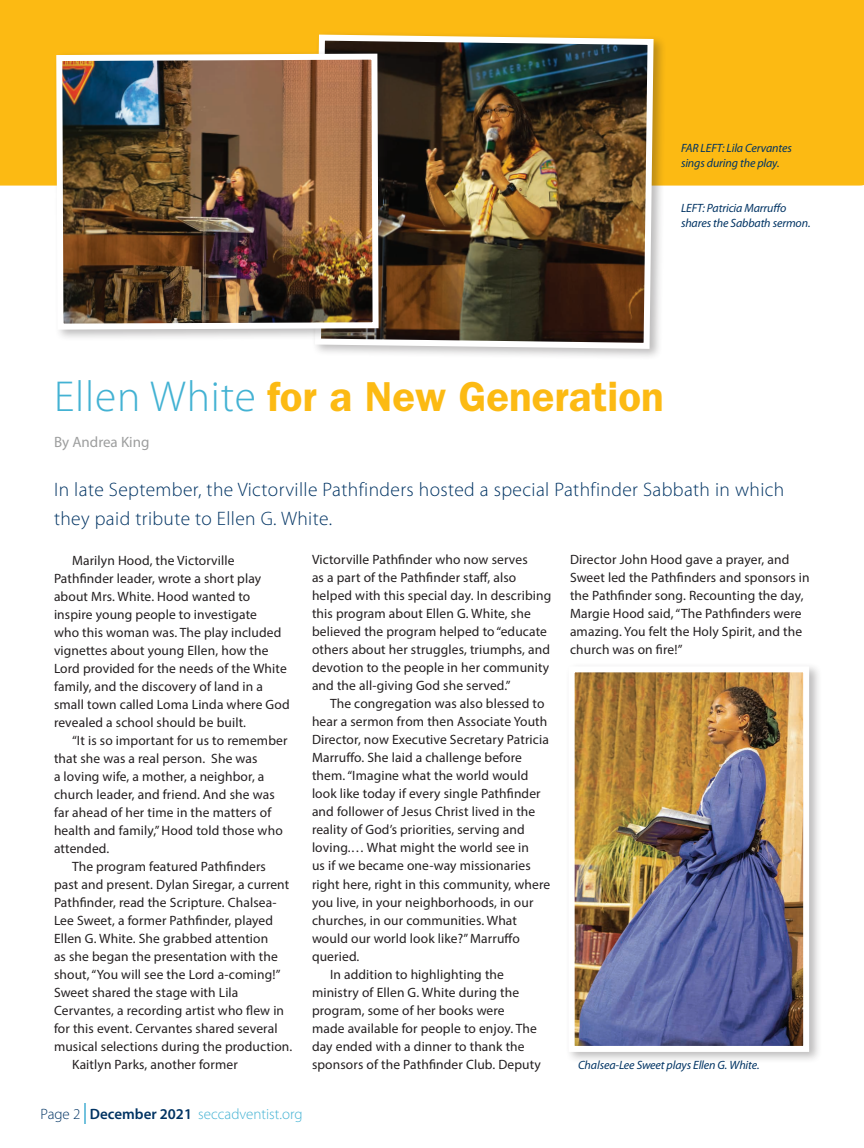
<style>
.page{position:relative;width:864px;height:1148px;background:#fff}
.page>*{position:absolute;margin:0;border:0;box-sizing:border-box;transform-origin:0 0}
.t1{font:600 42px "Franklin Gothic";color:#fcba13}
.t2{font:300 19.5px/28.5px "Myriad Pro";letter-spacing:.02em;color:#003363}
.t3{font:300 15px "Myriad Pro";color:#43b2d3}
.t4{font:15px "Myriad Pro";color:#9d9e9e}
.t5{font:13.5px/18px "Myriad Pro";letter-spacing:.01em;color:#231f20}
.t6{font:italic 12px/15px "Myriad Pro";letter-spacing:-.01em;color:#003363}
.s1{font-family:"Myriad Pro";font-weight:300;font-size:43.5px;color:#43b2d3}
.s2{color:#003363}
.s3{font-size:30px;color:#fff}
.s4{font-weight:600;color:#003363}
</style>
<div class="page">
<div style="left:0;top:0;width:864px;height:185px;background:#fcba13"></div>
<div style="left:565px;top:661px;width:257px;height:402px;background:#231f20;opacity:.3"></div>
<img style="left:576px;top:673px;width:226px;height:371px">
<div style="left:569px;top:666px;width:240px;height:385px;border:6px solid #fff"></div>
<div style="left:312px;top:30px;width:354px;height:330px;background:#231f20;opacity:.3"></div>
<img style="left:312px;top:32px;width:345px;height:320px">
<div style="left:53px;top:49px;width:339px;height:292px;background:#231f20;opacity:.3"></div>
<img style="left:53px;top:51px;width:329px;height:282px">
<p class="t6" style="left:681px;top:140px;width:112px">FAR LEFT: Lila Cervantes sings during the play.</p>
<p class="t6" style="left:681px;top:200px;width:131px">LEFT: Patricia Marruffo shares the Sabbath sermon.</p>
<h1 class="t1" style="left:54px;top:371px;width:611px"><span class="s1">Ellen White</span> for a New Generation</h1>
<p class="t4" style="left:54px;top:432px;width:97px">By Andrea King</p>
<h2 class="t2" style="left:54px;top:475px;width:732px">In late September, the Victorville Pathfinders hosted a special Pathfinder Sabbath in which they paid tribute to Ellen G. White.</h2>
<p class="t5" style="left:312px;top:550px;width:241px">Victorville Pathfinder who now serves<br>as a part of the Pathfinder staff, also helped with this special day. In describing this program about Ellen G. White, she believed the program helped to “educate others about her struggles, triumphs, and devotion to the people in her community and the all-giving God she served.”</p>
<p class="t5" style="left:330px;top:694px;width:216px">The congregation was also blessed to</p>
<p class="t5" style="left:312px;top:712px;width:237px">hear a sermon from then Associate Youth</p>
<p class="t5" style="left:312px;top:730px;width:238px">Director, now Executive Secretary Patricia</p>
<p class="t5" style="left:312px;top:748px;width:211px">Marruffo. She laid a challenge before</p>
<p class="t5" style="left:312px;top:766px;width:218px">them. “Imagine what the world would</p>
<p class="t5" style="left:312px;top:784px;width:230px">look like today if every single Pathfinder</p>
<p class="t5" style="left:312px;top:802px;width:225px">and follower of Jesus Christ lived in the</p>
<p class="t5" style="left:312px;top:820px;width:214px">reality of God’s priorities, serving and</p>
<p class="t5" style="left:312px;top:838px;width:219px">loving.… What might the world see in</p>
<p class="t5" style="left:312px;top:856px;width:220px">us if we became one-way missionaries</p>
<p class="t5" style="left:312px;top:874px;width:240px">right here, right in this community, where</p>
<p class="t5" style="left:312px;top:892px;width:223px">you live, in your neighborhoods, in our</p>
<p class="t5" style="left:312px;top:910px;width:207px">churches, in our communities. What</p>
<p class="t5" style="left:312px;top:928px;width:209px">would our world look like?” Marruffo</p>
<p class="t5" style="left:312px;top:946px;width:49px">queried.</p>
<p class="t5" style="left:330px;top:964px;width:175px">In addition to highlighting the</p>
<p class="t5" style="left:312px;top:982px;width:209px">ministry of Ellen G. White during the</p>
<p class="t5" style="left:312px;top:1000px;width:194px">program, some of her books were</p>
<p class="t5" style="left:312px;top:1018px;width:226px">made available for people to enjoy. The</p>
<p class="t5" style="left:312px;top:1036px;width:214px">day ended with a dinner to thank the</p>
<p class="t5" style="left:312px;top:1054px;width:230px">sponsors of the Pathfinder Club. Deputy</p>
<p class="t6" style="left:578px;top:1057px;width:183px">Chalsea-Lee Sweet plays Ellen G. White.</p>
<p class="t5" style="left:570px;top:550px;width:241px">Director John Hood gave a prayer, and Sweet led the Pathfinders and sponsors in the Pathfinder song. Recounting the day, Margie Hood said, “The Pathfinders were amazing. You felt the Holy Spirit, and the church was on fire!”</p>
<p class="t5" style="left:54px;top:551px;width:237px;text-indent:18px">Marilyn Hood, the Victorville Pathfinder leader, wrote a short play about Mrs. White. Hood wanted to inspire young people to investigate<br>who this woman was. The play included vignettes about young Ellen, how the Lord provided for the needs of the White family, and the discovery of land in a small town called Loma Linda where God revealed a school should be built.</p>
<p class="t5" style="left:72px;top:731px;width:217px">“It is so important for us to remember</p>
<p class="t5" style="left:54px;top:749px;width:205px">that she was a real person. She was</p>
<p class="t5" style="left:54px;top:767px;width:212px">a loving wife, a mother, a neighbor, a</p>
<p class="t5" style="left:54px;top:785px;width:222px">church leader, and friend. And she was</p>
<p class="t5" style="left:54px;top:803px;width:219px">far ahead of her time in the matters of</p>
<p class="t5" style="left:54px;top:821px;width:230px">health and family,” Hood told those who</p>
<p class="t5" style="left:54px;top:839px;width:57px">attended.</p>
<p class="t5" style="left:72px;top:857px;width:195px">The program featured Pathfinders</p>
<p class="t5" style="left:54px;top:875px;width:237px">past and present. Dylan Siregar, a current</p>
<p class="t5" style="left:54px;top:893px;width:224px">Pathfinder, read the Scripture. Chalsea-</p>
<p class="t5" style="left:54px;top:911px;width:221px">Lee Sweet, a former Pathfinder, played</p>
<p class="t5" style="left:54px;top:929px;width:216px">Ellen G. White. She grabbed attention</p>
<p class="t5" style="left:54px;top:947px;width:225px">as she began the presentation with the</p>
<p class="t5" style="left:54px;top:965px;width:228px">shout, “You will see the Lord a-coming!”</p>
<p class="t5" style="left:54px;top:983px;width:186px">Sweet shared the stage with Lila</p>
<p class="t5" style="left:54px;top:1001px;width:232px">Cervantes, a recording artist who flew in</p>
<p class="t5" style="left:54px;top:1019px;width:225px">for this event. Cervantes shared several</p>
<p class="t5" style="left:54px;top:1037px;width:240px">musical selections during the production.</p>
<p class="t5" style="left:72px;top:1055px;width:167px">Kaitlyn Parks, another former</p>
<p class="t3" style="left:41px;top:1105px;width:263px"><span class="s2">Page 2</span> <span class="s3">I</span> <span class="s4">December 2021</span> seccadventist.org</p>
</div>
